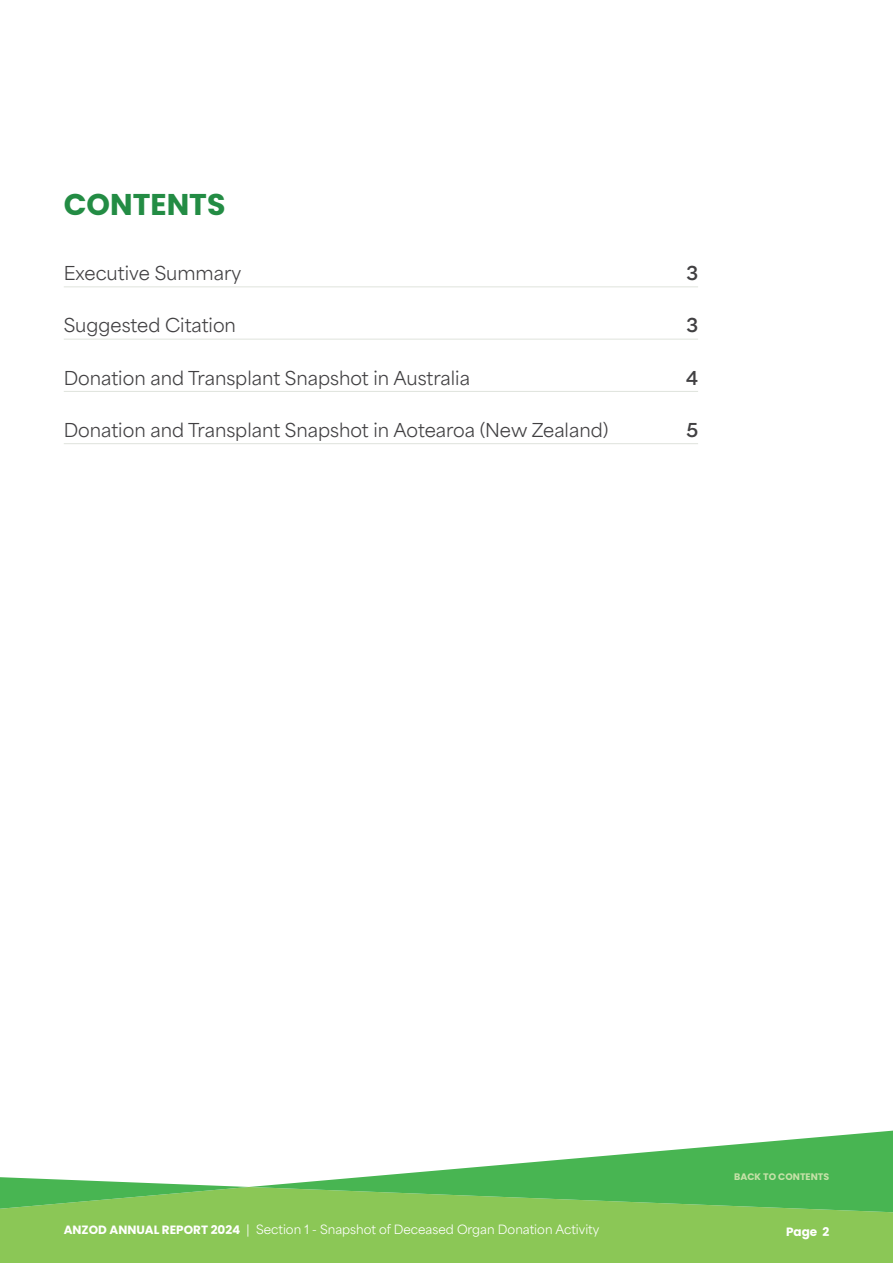
<style>
.page{position:relative;width:893px;height:1263px;background:#fff}
.page>*{position:absolute;margin:0;border:0;box-sizing:border-box;transform-origin:0 0}
.t1{font:700 30px "Poppins";color:#238c44}
.t2{font:18px "Area Normal";color:#414042}
.t3{font:700 18px "Area Normal";color:#414042}
.t4{font:12px "Area Normal";color:#fff}
.t5{font:700 12px "Poppins";color:#fff}
.t6{font:700 9.45px "Poppins";color:#c6e1a8}
.s1{font-family:"Poppins";font-weight:700}
</style>
<div class="page">
<svg style="left:0;top:1130px;width:893px;height:133px;fill:#8bc756"></svg>
<hr style="left:64px;top:286px;width:634px;height:1px;background:#dfe3dc">
<hr style="left:64px;top:339px;width:634px;height:1px;background:#dfe3dc">
<hr style="left:64px;top:391px;width:634px;height:1px;background:#dfe3dc">
<hr style="left:64px;top:443px;width:634px;height:1px;background:#dfe3dc">
<h1 class="t1" style="left:64px;top:187px;width:163px">CONTENTS</h1>
<p class="t2" style="left:64px;top:257px;width:179px">Executive Summary</p>
<p class="t3" style="left:686px;top:257px;width:13px">3</p>
<p class="t2" style="left:64px;top:310px;width:174px">Suggested Citation</p>
<p class="t3" style="left:686px;top:309px;width:13px">3</p>
<p class="t2" style="left:64px;top:362px;width:408px">Donation and Transplant Snapshot in Australia</p>
<p class="t3" style="left:686px;top:362px;width:14px">4</p>
<p class="t2" style="left:64px;top:414px;width:546px">Donation and Transplant Snapshot in Aotearoa (New Zealand)</p>
<p class="t3" style="left:686px;top:414px;width:13px">5</p>
<p class="t6" style="left:734px;top:1171px;width:96px">BACK TO CONTENTS</p>
<p class="t4" style="left:64px;top:1219px;width:537px"><span class="s1">ANZOD ANNUAL REPORT 2024</span> | Section 1 - Snapshot of Deceased Organ Donation Activity</p>
<p class="t5" style="left:786px;top:1225px;width:45px">Page 2</p>
</div>
